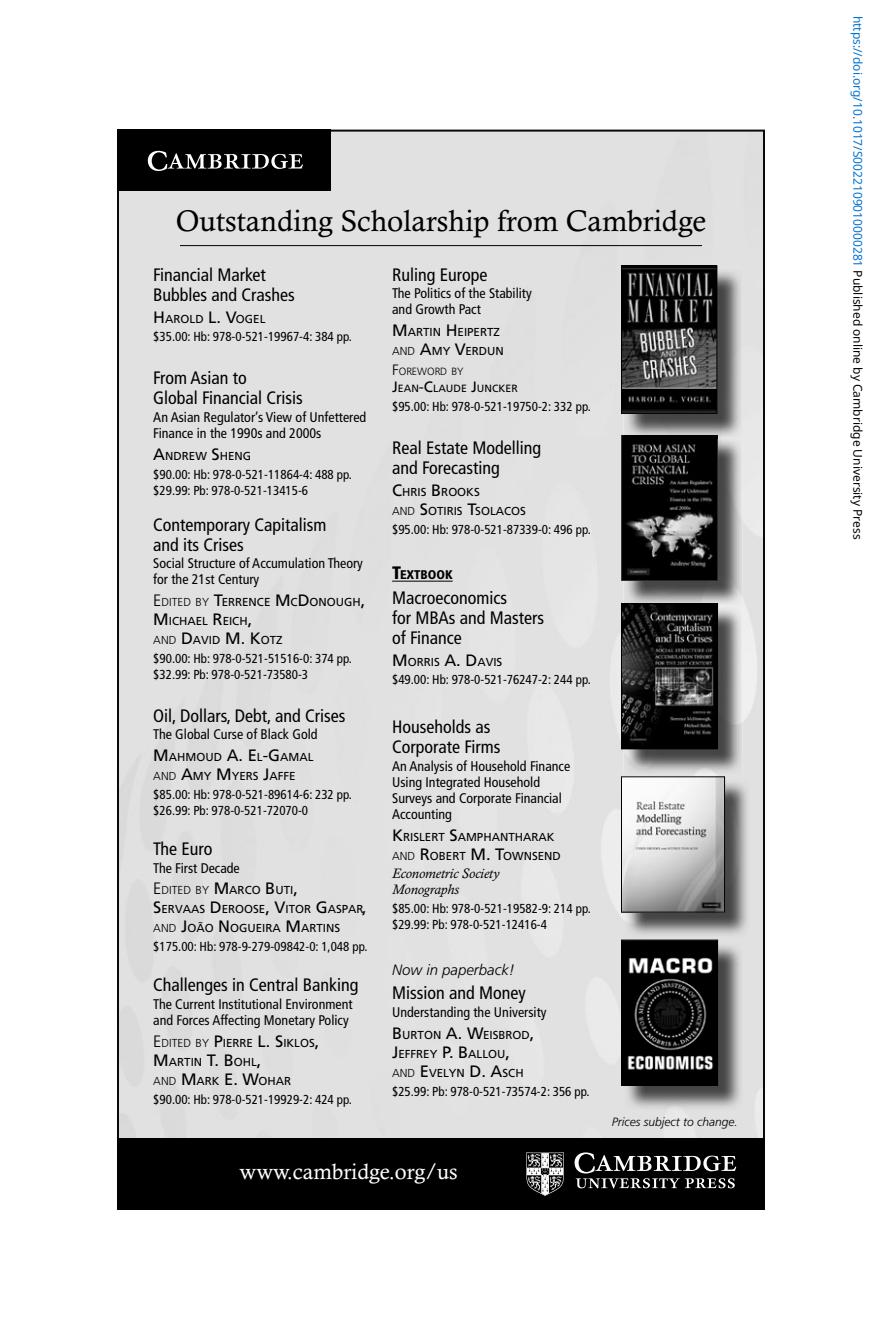
<style>
.page{position:relative;width:882px;height:1332px;background:#fff}
.page>*{position:absolute;margin:0;border:0;box-sizing:border-box;transform-origin:0 0}
.t1{font:30px "Calisto MT Std";color:#000}
.t2{font:22px "Calisto MT Std";color:#fff}
.t3{font:condensed 18px/20px "Frutiger LT Std";color:#000}
.t4{font:italic 300 15px "Frutiger LT Std";color:#000}
.t5{font:condensed 14px/16px "Frutiger LT Std";color:#000}
.t6{font:italic 14px/16px "Calisto MT Std";color:#000}
.t7{font:condensed 13px/16px "Frutiger LT Std";color:#000}
.t8{font:900 condensed 12.6px "Frutiger LT Std";color:#000}
.t9{font:12px "Noto Sans";color:#0172cf}
.t10{font:italic 300 12px "Frutiger LT Std";color:#000}
.t11{font:11.6px/19px "Frutiger LT Std";color:#000}
.t12{font:10.4px/17px "Frutiger LT Std";color:#000}
.s1{font-size:16.4px}
.s2{font-weight:300;font-size:16.4px}
.s3{font-weight:300}
.s4{font-weight:300;font-size:15px}
.s5{font-size:15px}
.s6{font-size:18px}
.s7{color:#000}
</style>
<div class="page">
<div style="left:120px;top:133px;width:642px;height:1005px;background:#e1e1e1"></div>
<div style="left:117px;top:130px;width:214px;height:61px;background:#000"></div>
<svg style="left:148px;top:151px;width:155px;height:20px"></svg>
<hr style="left:392px;top:581px;width:61px;height:1px;background:#000">
<div style="left:117px;top:1138px;width:648px;height:72px;background:#000"></div>
<svg style="left:575px;top:1152px;width:161px;height:36px"></svg>
<svg style="left:526px;top:1152px;width:38px;height:44px"></svg>
<hr style="left:180px;top:245px;width:522px;height:1px;background:#000">
<img style="left:624px;top:268px;width:119px;height:506px">
<img style="left:624px;top:779px;width:126px;height:158px">
<img style="left:623px;top:779px;width:100px;height:131px">
<div style="left:621px;top:777px;width:104px;height:135px;border:1px solid #000"></div>
<img style="left:718px;top:606px;width:25px;height:1px">
<img style="left:623px;top:605px;width:93px;height:142px">
<div style="left:621px;top:603px;width:97px;height:146px;border:1px solid #000"></div>
<img style="left:624px;top:942px;width:119px;height:169px">
<img style="left:623px;top:942px;width:93px;height:142px">
<div style="left:621px;top:940px;width:97px;height:146px;border:1px solid #000"></div>
<svg style="left:621px;top:435px;width:121px;height:146px;background:#373737"></svg>
<img style="left:624px;top:435px;width:94px;height:3px">
<img style="left:623px;top:268px;width:92px;height:144px">
<div style="left:621px;top:266px;width:96px;height:148px;border:1px solid #000"></div>
<h1 class="t1" style="left:176px;top:210px;width:532px">Outstanding Scholarship from Cambridge</h1>
<h3 class="t3" style="left:153px;top:265px;width:143px">Financial Market<br>Bubbles and Crashes</h3>
<p class="t11" style="left:153px;top:309px;width:114px"><span class="s1">H</span>AROLD <span class="s1">L. V</span>OGEL</p>
<p class="t7" style="left:153px;top:330px;width:200px">$35.00: Hb: 978-0-521-19967-4: 384 pp.</p>
<h3 class="t3" style="left:153px;top:369px;width:151px">From Asian to<br>Global Financial Crisis</h3>
<p class="t5" style="left:153px;top:410px;width:215px">An Asian Regulator’s View of Unfettered<br>Finance in the 1990s and 2000s</p>
<p class="t11" style="left:153px;top:446px;width:99px"><span class="s1">A</span>NDREW <span class="s1">S</span>HENG</p>
<p class="t7" style="left:153px;top:467px;width:200px">$90.00: Hb: 978-0-521-11864-4: 488 pp. $29.99: Pb: 978-0-521-13415-6</p>
<h3 class="t3" style="left:153px;top:515px;width:175px">Contemporary Capitalism and its Crises</h3>
<p class="t5" style="left:153px;top:556px;width:211px">Social Structure of Accumulation Theory for the 21st Century</p>
<p class="t11" style="left:153px;top:592px;width:214px"><span class="s2">E</span><span class="s3">DITED BY</span> <span class="s1">T</span>ERRENCE <span class="s1">M</span>C<span class="s1">D</span>ONOUGH<span class="s1">,<br>M</span>ICHAEL <span class="s1">R</span>EICH<span class="s1">,<br></span><span class="s3">AND</span> <span class="s1">D</span>AVID <span class="s1">M. K</span>OTZ</p>
<p class="t7" style="left:153px;top:651px;width:200px">$90.00: Hb: 978-0-521-51516-0: 374 pp. $32.99: Pb: 978-0-521-73580-3</p>
<h3 class="t3" style="left:153px;top:706px;width:194px">Oil, Dollars, Debt, and Crises</h3>
<p class="t5" style="left:153px;top:727px;width:166px">The Global Curse of Black Gold</p>
<p class="t11" style="left:153px;top:748px;width:162px"><span class="s1">M</span>AHMOUD <span class="s1">A. E</span>L<span class="s1">-G</span>AMAL<br><span class="s3">AND</span> <span class="s1">A</span>MY <span class="s1">M</span>YERS <span class="s1">J</span>AFFE</p>
<p class="t7" style="left:153px;top:787px;width:200px">$85.00: Hb: 978-0-521-89614-6: 232 pp. $26.99: Pb: 978-0-521-72070-0</p>
<h3 class="t3" style="left:153px;top:840px;width:61px">The Euro</h3>
<p class="t5" style="left:153px;top:860px;width:88px">The First Decade</p>
<p class="t11" style="left:153px;top:881px;width:215px"><span class="s2">E</span><span class="s3">DITED BY</span> <span class="s1">M</span>ARCO <span class="s1">B</span>UTI<span class="s1">,<br>S</span>ERVAAS <span class="s1">D</span>EROOSE<span class="s1">, V</span>ITOR <span class="s1">G</span>ASPAR<span class="s1">,<br></span><span class="s3">AND</span> <span class="s1">J</span>OÃO <span class="s1">N</span>OGUEIRA <span class="s1">M</span>ARTINS</p>
<p class="t7" style="left:153px;top:940px;width:216px">$175.00: Hb: 978-9-279-09842-0: 1,048 pp.</p>
<h3 class="t3" style="left:153px;top:976px;width:207px">Challenges in Central Banking</h3>
<p class="t5" style="left:153px;top:997px;width:201px">The Current Institutional Environment and Forces Affecting Monetary Policy</p>
<p class="t11" style="left:153px;top:1033px;width:168px"><span class="s2">E</span><span class="s3">DITED BY</span> <span class="s1">P</span>IERRE <span class="s1">L. S</span>IKLOS<span class="s1">,<br>M</span>ARTIN <span class="s1">T. B</span>OHL<span class="s1">,<br></span><span class="s3">AND</span> <span class="s1">M</span>ARK <span class="s1">E. W</span>OHAR</p>
<p class="t7" style="left:153px;top:1092px;width:200px">$90.00: Hb: 978-0-521-19929-2: 424 pp.</p>
<h3 class="t3" style="left:392px;top:265px;width:97px">Ruling Europe</h3>
<p class="t5" style="left:392px;top:286px;width:141px">The Politics of the Stability and Growth Pact</p>
<p class="t11" style="left:392px;top:322px;width:113px"><span class="s1">M</span>ARTIN <span class="s1">H</span>EIPERTZ<br><span class="s3">AND</span> <span class="s1">A</span>MY <span class="s1">V</span>ERDUN</p>
<p class="t12" style="left:392px;top:363px;width:127px"><span class="s4">F</span><span class="s3">OREWORD BY<br></span><span class="s5">J</span>EAN<span class="s5">-C</span>LAUDE <span class="s5">J</span>UNCKER</p>
<p class="t7" style="left:392px;top:399px;width:200px">$95.00: Hb: 978-0-521-19750-2: 332 pp.</p>
<h3 class="t3" style="left:392px;top:439px;width:150px">Real Estate Modelling and Forecasting</h3>
<p class="t11" style="left:392px;top:482px;width:135px"><span class="s1">C</span>HRIS <span class="s1">B</span>ROOKS<br><span class="s3">AND</span> <span class="s1">S</span>OTIRIS <span class="s1">T</span>SOLACOS</p>
<p class="t7" style="left:392px;top:522px;width:200px">$95.00: Hb: 978-0-521-87339-0: 496 pp.</p>
<p class="t8" style="left:392px;top:568px;width:62px"><span class="s6">T</span>EXTBOOK</p>
<h3 class="t3" style="left:392px;top:588px;width:153px">Macroeconomics<br>for MBAs and Masters of Finance</h3>
<p class="t11" style="left:392px;top:652px;width:112px"><span class="s1">M</span>ORRIS <span class="s1">A. D</span>AVIS</p>
<p class="t7" style="left:392px;top:673px;width:200px">$49.00: Hb: 978-0-521-76247-2: 244 pp.</p>
<h3 class="t3" style="left:392px;top:718px;width:110px">Households as<br>Corporate Firms</h3>
<p class="t5" style="left:392px;top:759px;width:180px">An Analysis of Household Finance<br>Using Integrated Household<br>Surveys and Corporate Financial<br>Accounting</p>
<p class="t11" style="left:392px;top:827px;width:170px"><span class="s1">K</span>RISLERT <span class="s1">S</span>AMPHANTHARAK<br><span class="s3">AND</span> <span class="s1">R</span>OBERT <span class="s1">M. T</span>OWNSEND</p>
<p class="t6" style="left:392px;top:866px;width:109px">Econometric Society<br>Monographs</p>
<p class="t7" style="left:392px;top:902px;width:200px">$85.00: Hb: 978-0-521-19582-9: 214 pp. $29.99: Pb: 978-0-521-12416-4</p>
<p class="t4" style="left:392px;top:961px;width:124px">Now in paperback!</p>
<h3 class="t3" style="left:392px;top:984px;width:135px">Mission and Money</h3>
<p class="t5" style="left:392px;top:1005px;width:156px">Understanding the University</p>
<p class="t11" style="left:392px;top:1025px;width:144px"><span class="s1">B</span>URTON <span class="s1">A. W</span>EISBROD<span class="s1">,<br>J</span>EFFREY <span class="s1">P. B</span>ALLOU<span class="s1">,<br></span><span class="s3">AND</span> <span class="s1">E</span>VELYN <span class="s1">D. A</span>SCH</p>
<p class="t7" style="left:392px;top:1084px;width:199px">$25.99: Pb: 978-0-521-73574-2: 356 pp.</p>
<h2 class="t2" style="left:240px;top:1163px;width:220px">www.cambridge.org/us</h2>
<p class="t10" style="left:612px;top:1115px;width:128px">Prices subject to change.</p>
<p class="t9" style="left:866px;top:16px;width:525px;rotate:90deg">https://doi.org/10.1017/S0022109010000281 <span class="s7">Published online by Cambridge University Press</span></p>
</div>
